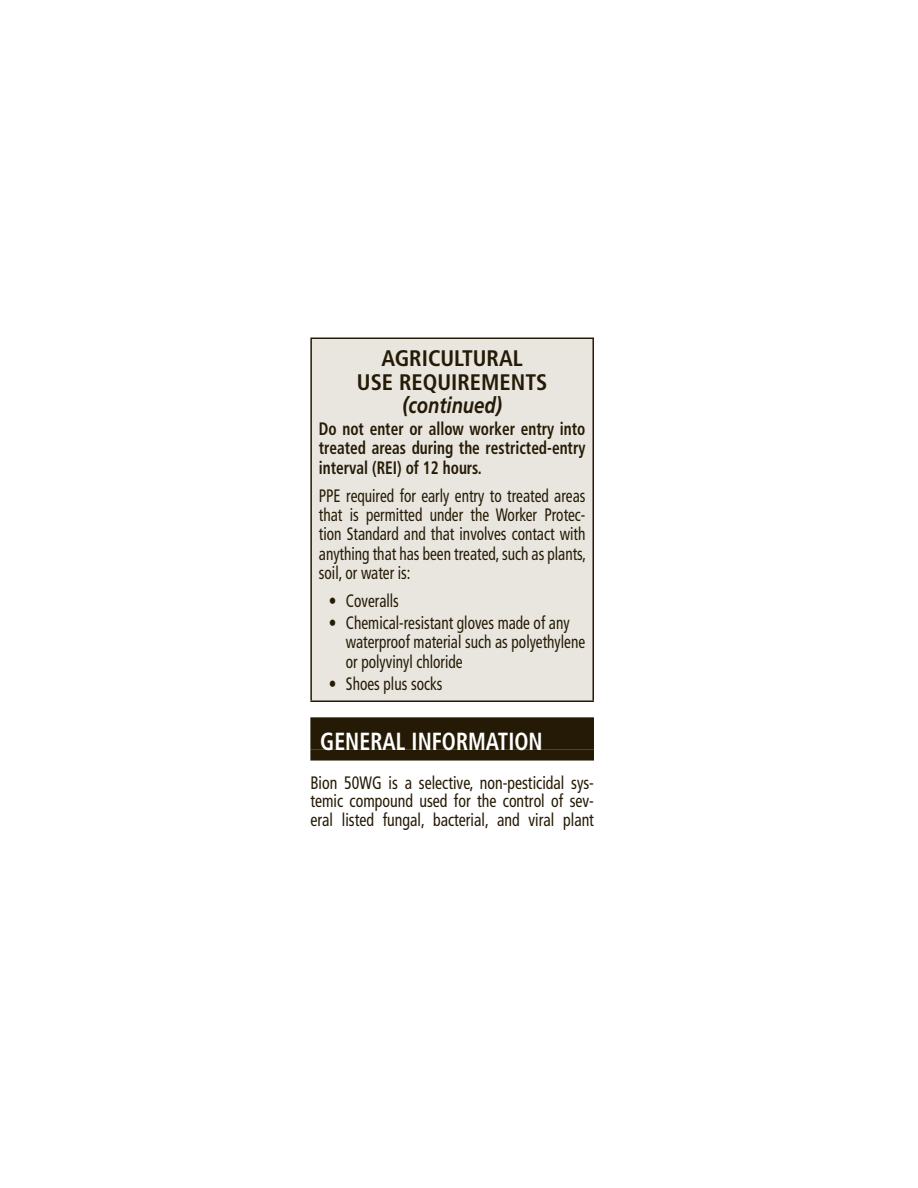
<style>
.page{position:relative;width:918px;height:1188px;background:#fff}
.page>*{position:absolute;margin:0;border:0;box-sizing:border-box;transform-origin:0 0}
.t1{font:700 condensed 24.75px "Frutiger LT Std";color:#fff;scale:.88 1}
.t2{font:700 condensed 22.5px/23.4px "Frutiger LT Std";color:#251a05;text-align:center}
.t3{font:italic 700 22.5px "Frutiger LT Std";color:#251a05;scale:.82 1}
.t4{font:condensed 18px/19.2px "Frutiger LT Std";color:#251a05;text-align:justify;scale:.85 1}
.t5{font:condensed 18px/18.3px "Frutiger LT Std";color:#251a05;text-align:justify;scale:.88 1}
.t6{font:700 condensed 18px/19.2px "Frutiger LT Std";color:#251a05;text-align:justify;scale:.85 1}
</style>
<div class="page">
<div style="left:310px;top:717px;width:284px;height:33px;background:#251a05"></div>
<div style="left:310px;top:750px;width:284px;height:11px;background:#251a05"></div>
<div style="left:311px;top:338px;width:282px;height:363px;background:#e8e6df"></div>
<hr style="left:310px;top:338px;width:284px;height:1px;background:#251a05">
<hr style="left:310px;top:339px;width:2px;height:361px;background:#251a05">
<hr style="left:592px;top:339px;width:2px;height:361px;background:#251a05">
<hr style="left:310px;top:700px;width:284px;height:2px;background:#251a05">
<p class="t2" style="left:357px;top:348px;width:192px">AGRICULTURAL<br>USE REQUIREMENTS</p>
<p class="t3" style="left:402px;top:396px;width:123px">(continued)</p>
<p class="t6" style="left:319px;top:421px;width:315px">Do not enter or allow worker entry into treated areas during the restricted-entry interval (REI) of 12 hours.</p>
<p class="t4" style="left:319px;top:487px;width:316px">PPE required for early entry to treated areas that is permitted under the Worker Protec&shy;tion Standard and that involves contact with anything that has been treated, such as plants, soil, or water is:</p>
<p class="t4" style="left:329px;top:593px;width:84px">• Coveralls</p>
<p class="t4" style="left:346px;top:615px;width:283px;text-align:left;text-indent:-17px">• Chemical-resistant gloves made of any waterproof material such as polyethylene or polyvinyl chloride</p>
<p class="t4" style="left:329px;top:675px;width:135px">• Shoes plus socks</p>
<h1 class="t1" style="left:320px;top:731px;width:254px">GENERAL INFORMATION</h1>
<p class="t5" style="left:310px;top:775px;width:324px">Bion 50WG is a selective, non-pesticidal sys&shy;temic compound used for the control of sev&shy;eral listed fungal, bacterial, and viral plant</p>
</div>
